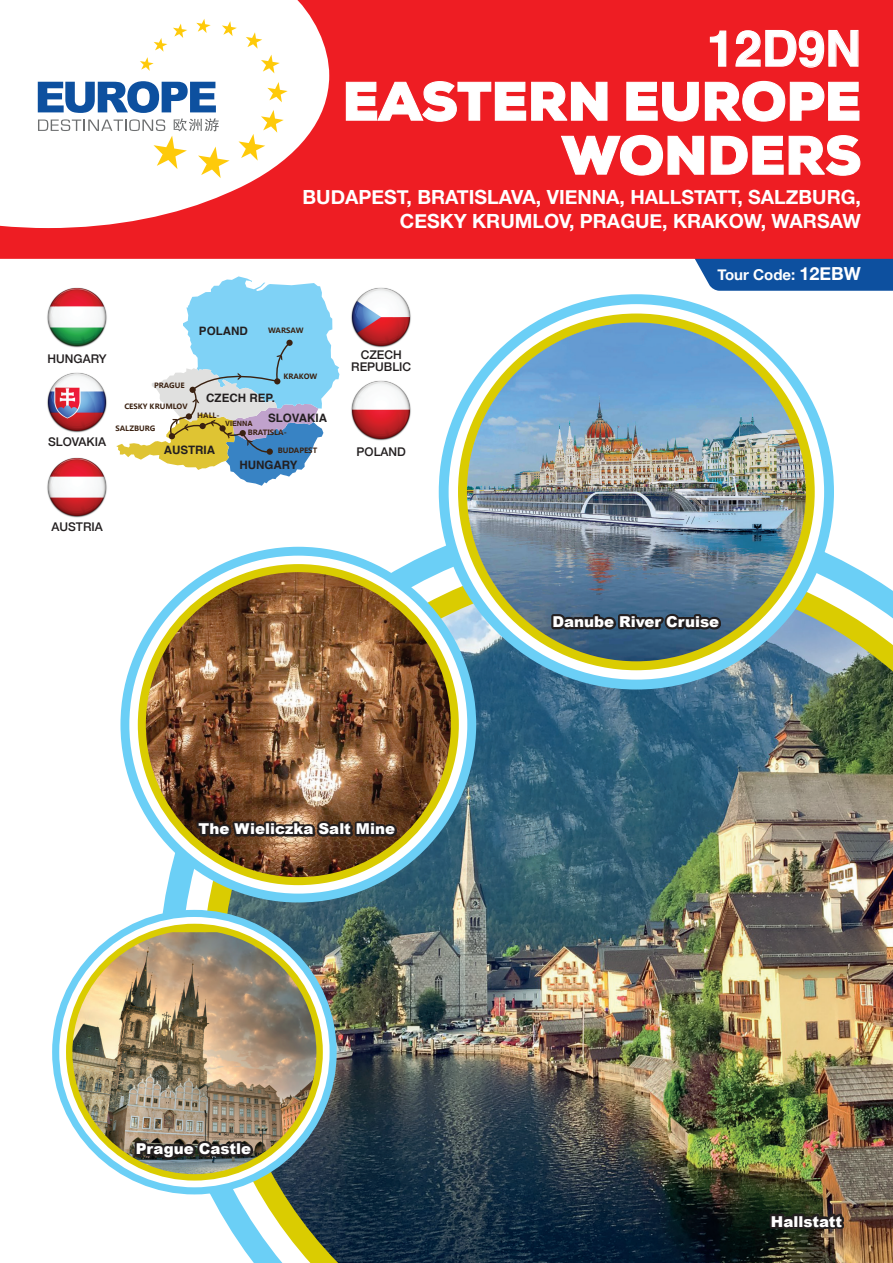
<style>
.page{position:relative;width:893px;height:1263px;background:#fff}
.page>*{position:absolute;margin:0;border:0;box-sizing:border-box;transform-origin:0 0}
.t1{font:900 54px/54px "Nexa";color:#fff;text-align:right}
.t2{font:700 49.5px "Helvetica";color:#fff}
.t3{font:700 19.5px/23.4px "Helvetica Neue";color:#fff;text-align:right}
.t4{font:900 15px "Arial";color:#fff}
.t5{font:700 15px "Helvetica Neue";color:#fff}
.t6{font:500 12px/12px "Helvetica Neue";color:#231f20;text-align:center}
.t7{font:700 11.55px "Helvetica";color:#231f20}
.t8{font:7.2px "Microsoft Ya Hei";color:#3a2111}
.t9{font:700 7.2px "Helvetica";color:#3a2111}
.s1{font-size:18px}
</style>
<div class="page">
<img style="left:222px;top:573px;width:671px;height:690px">
<div style="left:120px;top:547px;width:356px;height:355px;background:#6bcff6;border-radius:50%"></div>
<div style="left:129px;top:556px;width:338px;height:337px;background:#fff;border-radius:50%"></div>
<div style="left:138px;top:564px;width:321px;height:321px;background:#dacc01;border-radius:50%"></div>
<img style="left:146px;top:572px;width:305px;height:305px;border-radius:152px">
<svg style="left:695px;top:259px;width:198px;height:32px;background:#1959a4"></svg>
<svg style="left:0;top:0;width:893px;height:259px;fill:#ee1d23"></svg>
<svg style="left:709px;top:30px;width:18px;height:37px"></svg>
<svg style="left:735px;top:29px;width:124px;height:39px;background:#f04449"></svg>
<svg style="left:345px;top:80px;width:263px;height:42px;background:#f03b41"></svg>
<svg style="left:626px;top:80px;width:234px;height:42px;background:#f03b41"></svg>
<svg style="left:560px;top:134px;width:301px;height:42px;background:#f03a40"></svg>
<svg style="left:140px;top:38px;width:27px;height:33px"></svg>
<svg style="left:173px;top:24px;width:14px;height:14px"></svg>
<svg style="left:196px;top:19px;width:15px;height:14px"></svg>
<svg style="left:222px;top:21px;width:15px;height:15px"></svg>
<svg style="left:246px;top:32px;width:16px;height:17px"></svg>
<svg style="left:261px;top:55px;width:19px;height:18px"></svg>
<svg style="left:267px;top:82px;width:21px;height:20px"></svg>
<svg style="left:238px;top:110px;width:46px;height:51px"></svg>
<svg style="left:38px;top:81px;width:192px;height:97px"></svg>
<div style="left:439px;top:294px;width:395px;height:395px;background:#6bcff6;border-radius:50%"></div>
<div style="left:449px;top:304px;width:375px;height:376px;background:#fff;border-radius:50%"></div>
<div style="left:458px;top:313px;width:357px;height:357px;background:#dacc01;border-radius:50%"></div>
<img style="left:467px;top:322px;width:339px;height:339px;border-radius:169px">
<svg style="left:549px;top:610px;width:177px;height:30px;background:#32485c"></svg>
<svg style="left:194px;top:790px;width:208px;height:59px;background:#64452d"></svg>
<svg style="left:116px;top:276px;width:223px;height:210px"></svg>
<img style="left:351px;top:287px;width:60px;height:61px">
<img style="left:47px;top:457px;width:60px;height:61px">
<img style="left:47px;top:287px;width:60px;height:61px">
<img style="left:351px;top:380px;width:60px;height:61px">
<img style="left:47px;top:372px;width:60px;height:61px">
<div style="left:52px;top:910px;width:285px;height:284px;background:#6bcff6;border-radius:50%"></div>
<div style="left:59px;top:917px;width:271px;height:270px;background:#fff;border-radius:50%"></div>
<div style="left:66px;top:924px;width:257px;height:256px;background:#dacc01;border-radius:50%"></div>
<img style="left:72px;top:932px;width:244px;height:242px">
<svg style="left:767px;top:1208px;width:80px;height:25px;background:#322e23"></svg>
<svg style="left:132px;top:1136px;width:126px;height:31px;background:#5b594b"></svg>
<h2 class="t2" style="left:707px;top:19px;width:156px">12D9N</h2>
<h1 class="t1" style="left:343px;top:75px;width:520px">EASTERN EUROPE<br>WONDERS</h1>
<p class="t3" style="left:302px;top:186px;width:560px">BUDAPEST, BRATISLAVA, VIENNA, HALLSTATT, SALZBURG,<br>CESKY KRUMLOV, PRAGUE, KRAKOW, WARSAW</p>
<p class="t5" style="left:718px;top:263px;width:145px">Tour Code: <span class="s1">12EBW</span></p>
<p class="t6" style="left:48px;top:351px;width:60px">HUNGARY</p>
<p class="t6" style="left:48px;top:435px;width:60px">SLOVAKIA</p>
<p class="t7" style="left:199px;top:324px;width:50px">POLAND</p>
<p class="t8" style="left:268px;top:325px;width:37px">WARSAW</p>
<p class="t8" style="left:283px;top:371px;width:36px">KRAKOW</p>
<p class="t8" style="left:154px;top:380px;width:32px">PRAGUE</p>
<p class="t8" style="left:115px;top:424px;width:41px">SALZBURG</p>
<p class="t7" style="left:206px;top:391px;width:70px">CZECH REP.</p>
<p class="t8" style="left:124px;top:402px;width:65px">CESKY KRUMLOV</p>
<p class="t8" style="left:197px;top:411px;width:24px">HALL-</p>
<p class="t7" style="left:268px;top:411px;width:61px">SLOVAKIA</p>
<p class="t8" style="left:278px;top:446px;width:41px">BUDAPEST</p>
<p class="t9" style="left:225px;top:419px;width:29px">VIENNA</p>
<p class="t8" style="left:248px;top:427px;width:40px">BRATISLA-</p>
<p class="t7" style="left:164px;top:443px;width:53px">AUSTRIA</p>
<p class="t7" style="left:239px;top:458px;width:60px">HUNGARY</p>
<p class="t6" style="left:351px;top:348px;width:62px">CZECH<br>REPUBLIC</p>
<p class="t6" style="left:357px;top:445px;width:51px">POLAND</p>
<p class="t6" style="left:51px;top:520px;width:53px">AUSTRIA</p>
<p class="t4" style="left:552px;top:611px;width:168px">Danube River Cruise</p>
<p class="t4" style="left:198px;top:818px;width:198px">The Wieliczka Salt Mine</p>
<p class="t4" style="left:136px;top:1138px;width:117px">Prague Castle</p>
<p class="t4" style="left:771px;top:1210px;width:73px">Hallstatt</p>
</div>
